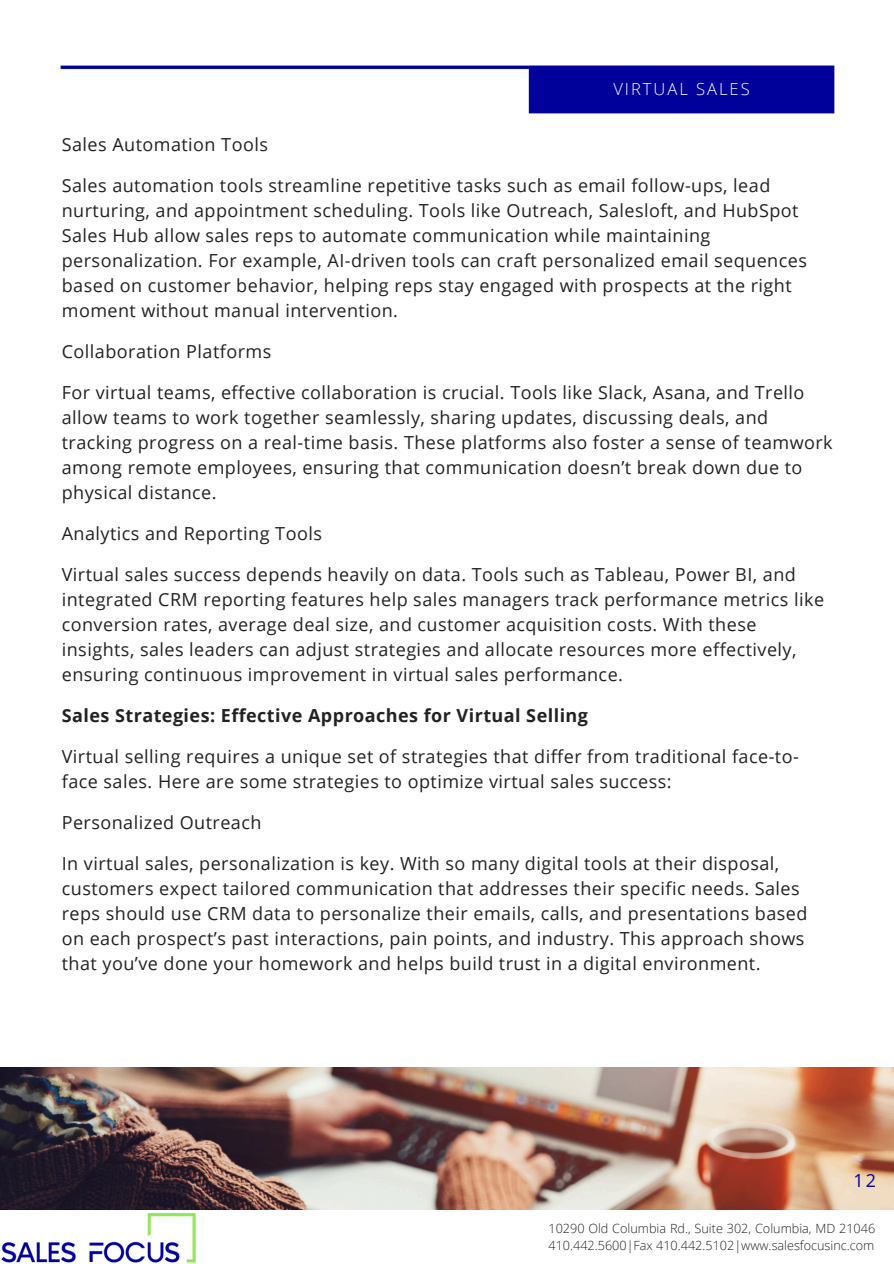
<style>
.page{position:relative;width:894px;height:1264px;background:#fff}
.page>*{position:absolute;margin:0;border:0;box-sizing:border-box;transform-origin:0 0}
.t1{font:18px/25px "Open Sans";letter-spacing:.025em;color:#222}
.t2{font:700 18px "Open Sans";letter-spacing:.025em;color:#222}
.t3{font:18px "Open Sans";color:#01019c}
.t4{font:300 16.5px "Open Sans";letter-spacing:.12em;color:#fff}
.t5{font:300 12.6px/16.8px "Open Sans";color:#222}
</style>
<div class="page">
<img style="left:2px;top:1213px;width:193px;height:49px">
<img style="left:0;top:1067px;width:893px;height:142px">
<img style="left:60px;top:65px;width:775px;height:49px">
<h3 class="t4" style="left:613px;top:77px;width:138px">VIRTUAL SALES</h3>
<h3 class="t1" style="left:62px;top:131px;width:207px">Sales Automation Tools</h3>
<h3 class="t1" style="left:62px;top:172px;width:746px">Sales automation tools streamline repetitive tasks such as email follow-ups, lead nurturing, and appointment scheduling. Tools like Outreach, Salesloft, and HubSpot Sales Hub allow sales reps to automate communication while maintaining personalization. For example, AI-driven tools can craft personalized email sequences based on customer behavior, helping reps stay engaged with prospects at the right moment without manual intervention.</h3>
<h3 class="t1" style="left:62px;top:338px;width:211px">Collaboration Platforms</h3>
<h3 class="t1" style="left:62px;top:379px;width:772px">For virtual teams, effective collaboration is crucial. Tools like Slack, Asana, and Trello allow teams to work together seamlessly, sharing updates, discussing deals, and tracking progress on a real-time basis. These platforms also foster a sense of teamwork among remote employees, ensuring that communication doesn’t break down due to physical distance.</h3>
<h3 class="t1" style="left:62px;top:520px;width:261px">Analytics and Reporting Tools</h3>
<h2 class="t1" style="left:62px;top:561px;width:763px">Virtual sales success depends heavily on data. Tools such as Tableau, Power BI, and integrated CRM reporting features help sales managers track performance metrics like conversion rates, average deal size, and customer acquisition costs. With these insights, sales leaders can adjust strategies and allocate resources more effectively, ensuring continuous improvement in virtual sales performance.</h2>
<h3 class="t2" style="left:62px;top:703px;width:527px">Sales Strategies: Effective Approaches for Virtual Selling</h3>
<h3 class="t1" style="left:62px;top:743px;width:738px">Virtual selling requires a unique set of strategies that differ from traditional face-to&shy;face sales. Here are some strategies to optimize virtual sales success:</h3>
<p class="t1" style="left:62px;top:809px;width:201px">Personalized Outreach</p>
<p class="t1" style="left:62px;top:850px;width:747px">In virtual sales, personalization is key. With so many digital tools at their disposal, customers expect tailored communication that addresses their specific needs. Sales reps should use CRM data to personalize their emails, calls, and presentations based on each prospect’s past interactions, pain points, and industry. This approach shows that you’ve done your homework and helps build trust in a digital environment.</p>
<h1 class="t3" style="left:853px;top:1167px;width:24px">12</h1>
<p class="t5" style="left:548px;top:1220px;width:328px">10290 Old Columbia Rd., Suite 302, Columbia, MD 21046<br>410.442.5600|Fax 410.442.5102|www.salesfocusinc.com</p>
</div>
